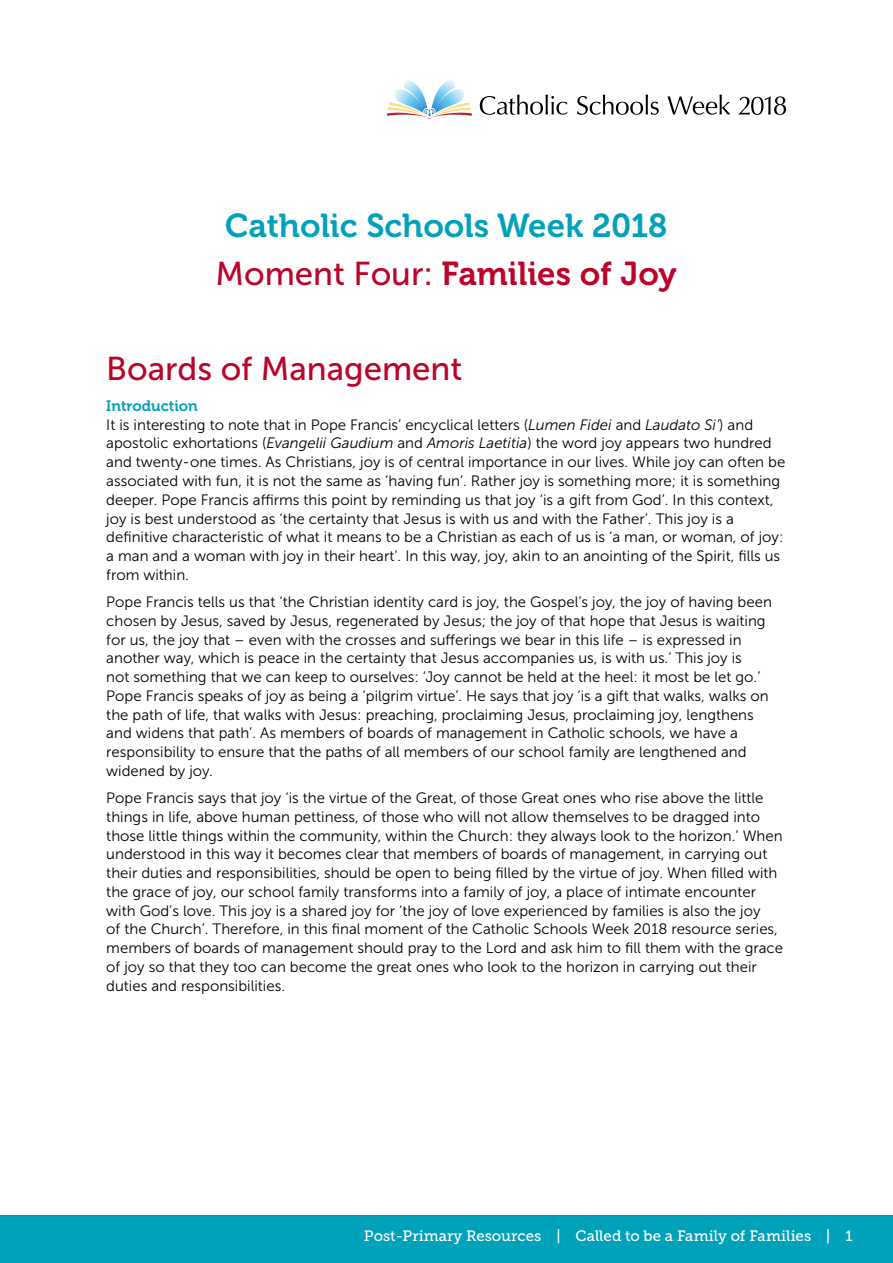
<style>
.page{position:relative;width:893px;height:1263px;background:#fff}
.page>*{position:absolute;margin:0;border:0;box-sizing:border-box;transform-origin:0 0}
.t1{font:33px/47.5px "Museo 700";color:#00a1ba}
.t2{font:33px "Museo Sans 500";color:#bc032a}
.t3{font:15px/18.8px "Museo Sans 300";color:#000}
.t4{font:15px "Museo Slab 500";color:#fff}
.t5{font:15px "Museo 700";color:#00a1ba}
.s1{font-family:"Museo Sans 500";color:#bc032a}
.s2{color:#bc032a}
.s3{font-style:italic}
</style>
<div class="page">
<div style="left:0;top:1215px;width:893px;height:48px;background:#00a1ba"></div>
<svg style="left:480px;top:95px;width:87px;height:20px"></svg>
<svg style="left:577px;top:95px;width:82px;height:20px"></svg>
<svg style="left:667px;top:95px;width:63px;height:20px"></svg>
<svg style="left:387px;top:80px;width:85px;height:39px"></svg>
<svg style="left:738px;top:96px;width:48px;height:19px"></svg>
<h1 class="t1" style="left:216px;top:203px;width:463px">Catholic Schools Week 2018<br><span class="s1">Moment Four:</span> <span class="s2">Families of Joy</span></h1>
<h1 class="t2" style="left:106px;top:351px;width:357px">Boards of Management</h1>
<p class="t5" style="left:106px;top:397px;width:93px">Introduction</p>
<p class="t3" style="left:106px;top:415px;width:680px">It is interesting to note that in Pope Francis’ encyclical letters (<span class="s3">Lumen Fidei</span> and <span class="s3">Laudato Si’</span>) and apostolic exhortations (<span class="s3">Evangelii Gaudium</span> and <span class="s3">Amoris Laetitia</span>) the word joy appears two hundred and twenty-one times. As Christians, joy is of central importance in our lives. While joy can often be associated with fun, it is not the same as ‘having fun’. Rather joy is something more; it is something deeper. Pope Francis affirms this point by reminding us that joy ‘is a gift from God’. In this context, joy is best understood as ‘the certainty that Jesus is with us and with the Father’. This joy is a definitive characteristic of what it means to be a Christian as each of us is ‘a man, or woman, of joy: a man and a woman with joy in their heart’. In this way, joy, akin to an anointing of the Spirit, fills us from within.</p>
<p class="t3" style="left:106px;top:593px;width:667px">Pope Francis tells us that ‘the Christian identity card is joy, the Gospel’s joy, the joy of having been chosen by Jesus, saved by Jesus, regenerated by Jesus; the joy of that hope that Jesus is waiting for us, the joy that – even with the crosses and sufferings we bear in this life – is expressed in another way, which is peace in the certainty that Jesus accompanies us, is with us.’ This joy is<br>not something that we can keep to ourselves: ‘Joy cannot be held at the heel: it most be let go.’ Pope Francis speaks of joy as being a ‘pilgrim virtue’. He says that joy ‘is a gift that walks, walks on the path of life, that walks with Jesus: preaching, proclaiming Jesus, proclaiming joy, lengthens and widens that path’. As members of boards of management in Catholic schools, we have a responsibility to ensure that the paths of all members of our school family are lengthened and widened by joy.</p>
<p class="t3" style="left:106px;top:789px;width:678px">Pope Francis says that joy ‘is the virtue of the Great, of those Great ones who rise above the little things in life, above human pettiness, of those who will not allow themselves to be dragged into those little things within the community, within the Church: they always look to the horizon.’ When understood in this way it becomes clear that members of boards of management, in carrying out their duties and responsibilities, should be open to being filled by the virtue of joy. When filled with the grace of joy, our school family transforms into a family of joy, a place of intimate encounter with God’s love. This joy is a shared joy for ‘the joy of love experienced by families is also the joy<br>of the Church’. Therefore, in this final moment of the Catholic Schools Week 2018 resource series, members of boards of management should pray to the Lord and ask him to fill them with the grace of joy so that they too can become the great ones who look to the horizon in carrying out their duties and responsibilities.</p>
<p class="t4" style="left:364px;top:1227px;width:490px">Post-Primary Resources | Called to be a Family of Families | 1</p>
</div>
